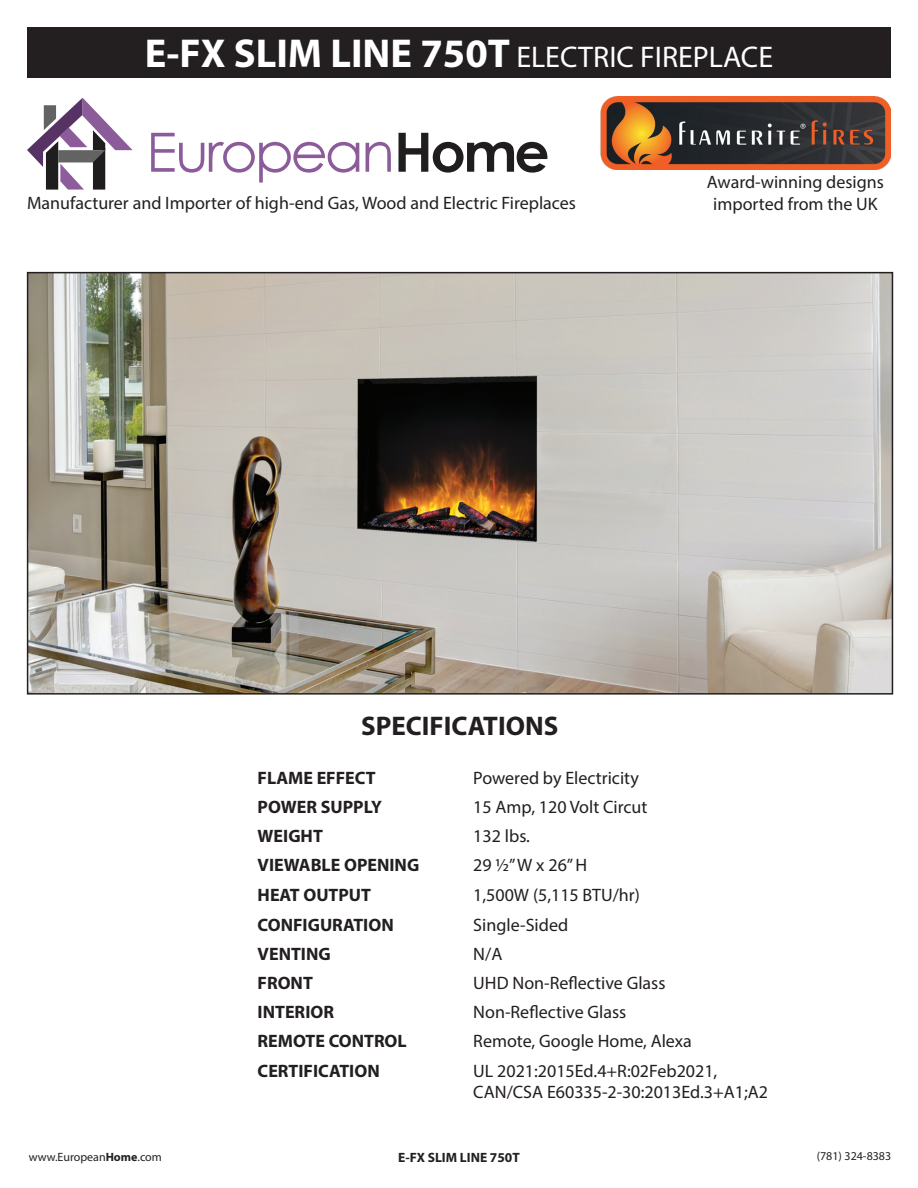
<style>
.page{position:relative;width:918px;height:1188px;background:#fff}
.page>*{position:absolute;margin:0;border:0;box-sizing:border-box;transform-origin:0 0}
.t1{font:30px "Myriad Pro";color:#fff}
.t2{font:700 27px "Myriad Pro";color:#231f20}
.t3{font:18px "Myriad Pro";color:#231f20}
.t4{font:700 18px "Myriad Pro";color:#231f20}
.t5{font:700 13.5px "Myriad Pro";color:#231f20}
.t6{font:12px "Myriad Pro";color:#231f20}
.s1{font-weight:700;font-size:40.5px}
.s2{font-weight:700}
</style>
<div class="page">
<div style="left:27px;top:27px;width:864px;height:51px;background:#231f20"></div>
<svg style="left:151px;top:133px;width:208px;height:50px"></svg>
<svg style="left:366px;top:142px;width:25px;height:30px"></svg>
<svg style="left:399px;top:133px;width:148px;height:40px"></svg>
<svg style="left:27px;top:98px;width:106px;height:92px"></svg>
<img style="left:30px;top:275px;width:860px;height:417px">
<div style="left:27px;top:272px;width:866px;height:423px;border:2px solid #231f20"></div>
<img style="left:600px;top:96px;width:291px;height:73px">
<p class="t1" style="left:145px;top:38px;width:630px"><span class="s1">E-FX SLIM LINE 750T</span> ELECTRIC FIREPLACE</p>
<p class="t3" style="left:27px;top:192px;width:551px">Manufacturer and Importer of high-end Gas, Wood and Electric Fireplaces</p>
<p class="t3" style="left:707px;top:171px;width:178px">Award-winning designs</p>
<p class="t3" style="left:713px;top:193px;width:166px">imported from the UK</p>
<p class="t2" style="left:361px;top:708px;width:199px">SPECIFICATIONS</p>
<p class="t4" style="left:258px;top:766px;width:120px">FLAME EFFECT</p>
<p class="t3" style="left:473px;top:767px;width:167px">Powered by Electricity</p>
<p class="t4" style="left:258px;top:795px;width:126px">POWER SUPPLY</p>
<p class="t3" style="left:473px;top:796px;width:176px">15 Amp, 120 Volt Circut</p>
<p class="t4" style="left:258px;top:824px;width:67px">WEIGHT</p>
<p class="t3" style="left:473px;top:825px;width:58px">132 lbs.</p>
<p class="t4" style="left:258px;top:854px;width:163px">VIEWABLE OPENING</p>
<p class="t3" style="left:473px;top:854px;width:115px">29 1/2” W x 26” H</p>
<p class="t4" style="left:258px;top:884px;width:115px">HEAT OUTPUT</p>
<p class="t3" style="left:473px;top:884px;width:168px">1,500W (5,115 BTU/hr)</p>
<p class="t4" style="left:258px;top:913px;width:138px">CONFIGURATION</p>
<p class="t3" style="left:473px;top:913px;width:96px">Single-Sided</p>
<p class="t4" style="left:258px;top:942px;width:75px">VENTING</p>
<p class="t3" style="left:473px;top:943px;width:31px">N/A</p>
<p class="t4" style="left:258px;top:971px;width:57px">FRONT</p>
<p class="t3" style="left:473px;top:972px;width:194px">UHD Non-Reflective Glass</p>
<p class="t4" style="left:258px;top:1000px;width:78px">INTERIOR</p>
<p class="t3" style="left:473px;top:1001px;width:155px">Non-Reflective Glass</p>
<p class="t4" style="left:258px;top:1030px;width:151px">REMOTE CONTROL</p>
<p class="t3" style="left:473px;top:1030px;width:220px">Remote, Google Home, Alexa</p>
<p class="t4" style="left:258px;top:1059px;width:124px">CERTIFICATION</p>
<p class="t3" style="left:473px;top:1060px;width:246px">UL 2021:2015Ed.4+R:02Feb2021,</p>
<p class="t3" style="left:473px;top:1081px;width:296px">CAN/CSA E60335-2-30:2013Ed.3+A1;A2</p>
<p class="t6" style="left:29px;top:1150px;width:135px">www.European<span class="s2">Home</span>.com</p>
<p class="t5" style="left:398px;top:1149px;width:123px">E-FX SLIM LINE 750T</p>
<p class="t6" style="left:817px;top:1149px;width:76px">(781) 324-8383</p>
</div>
